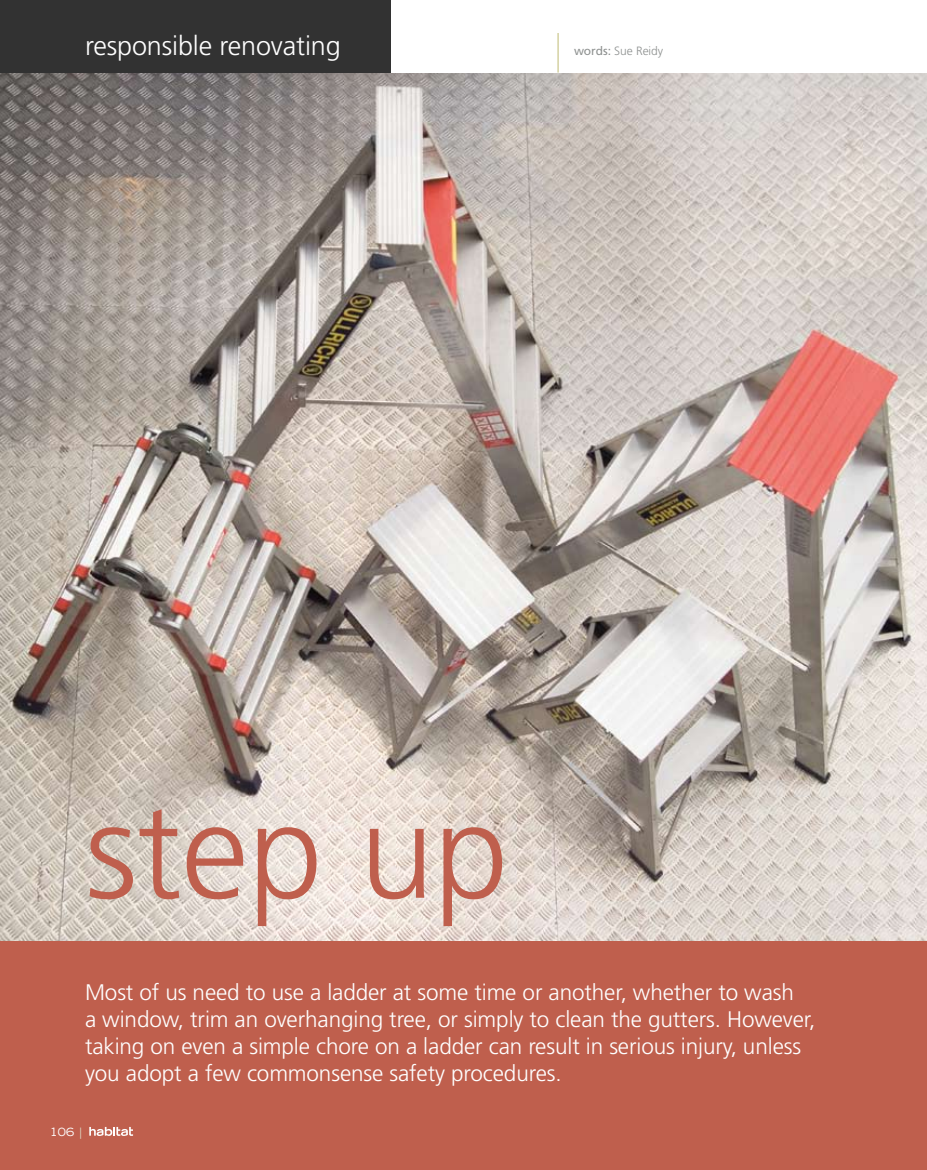
<style>
.page{position:relative;width:927px;height:1170px;background:#fff}
.page>*{position:absolute;margin:0;border:0;box-sizing:border-box;transform-origin:0 0}
.t1{font:300 135px "Frutiger";letter-spacing:-.005em;color:#bf5f4d}
.t2{font:300 27px "Frutiger";letter-spacing:-.005em;color:#fff}
.t3{font:300 22.5px/27px "Frutiger";letter-spacing:-.005em;color:#fff}
.t4{font:300 12px "Frutiger";letter-spacing:-.005em;color:#8e9190}
.t5{font:expanded 11.25px "Trade Gothic LH";color:#fff}
.s1{font-weight:400}
.s2{color:#dfe4cf}
</style>
<div class="page">
<div style="left:0;top:0;width:927px;height:1169px;background:#bf5f4d"></div>
<img style="left:0;top:72px;width:927px;height:868px">
<div style="left:0;top:0;width:927px;height:72px;background:#fff"></div>
<div style="left:0;top:0;width:391px;height:72px;background:#323232"></div>
<hr style="left:558px;top:33px;width:1px;height:40px;background:#bfba72">
<svg style="left:89px;top:1126px;width:44px;height:9px"></svg>
<p class="t2" style="left:85px;top:31px;width:257px">responsible renovating</p>
<p class="t4" style="left:574px;top:44px;width:91px"><span class="s1">words:</span> Sue Reidy</p>
<h1 class="t1" style="left:85px;top:774px;width:425px">step up</h1>
<p class="t3" style="left:85px;top:978px;width:732px">Most of us need to use a ladder at some time or another, whether to wash<br>a window, trim an overhanging tree, or simply to clean the gutters. However, taking on even a simple chore on a ladder can result in serious injury, unless you adopt a few commonsense safety procedures.</p>
<p class="t5" style="left:50px;top:1124px;width:34px">106 <span class="s2">|</span></p>
</div>
